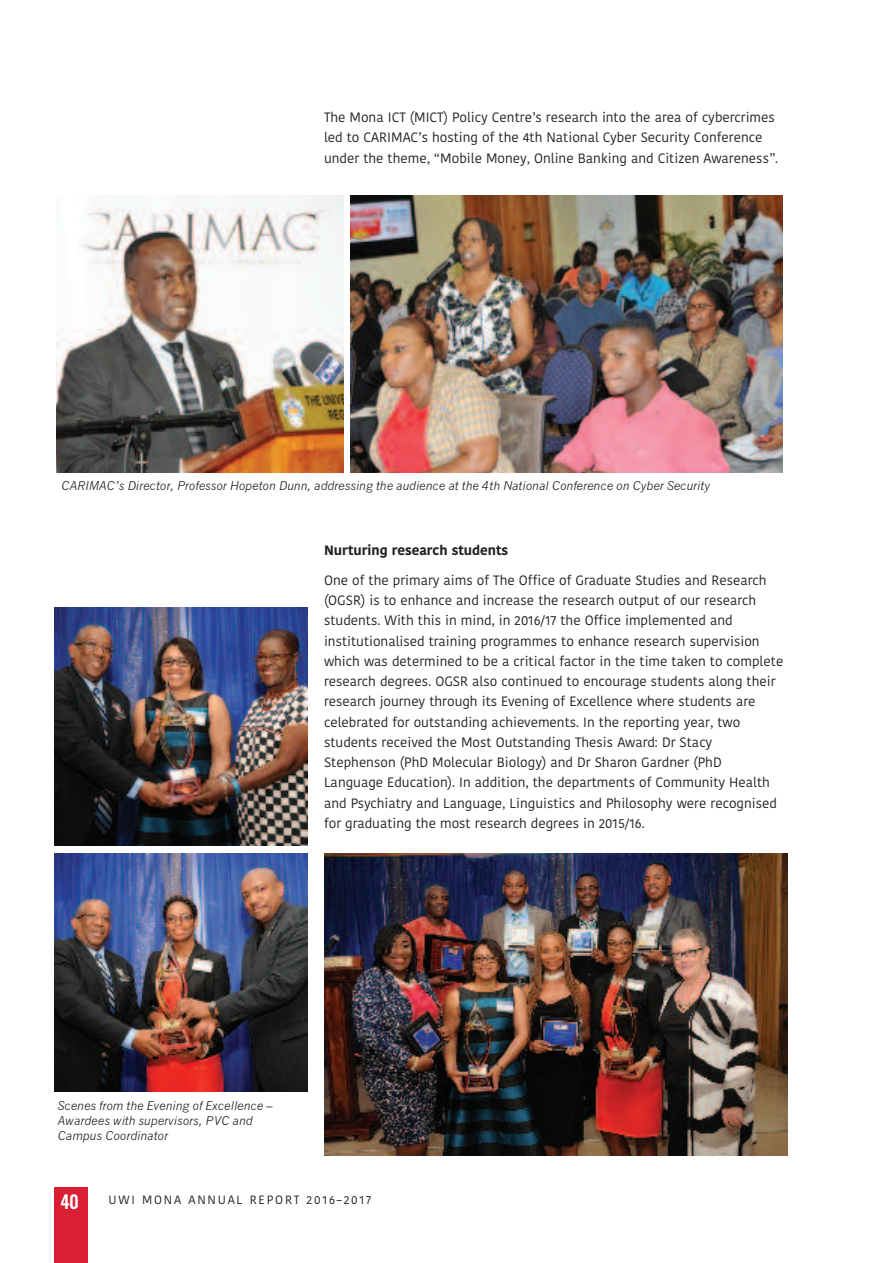
<style>
.page{position:relative;width:893px;height:1263px;background:#fff}
.page>*{position:absolute;margin:0;border:0;box-sizing:border-box;transform-origin:0 0}
.t1{font:500 18px "Oswald";color:#fff}
.t2{font:13.5px/20.2px "Kohinoor Telugu";color:#231f20}
.t3{font:700 13.5px "Kohinoor Telugu";color:#231f20}
.t4{font:italic 12px/15px "News Gothic";color:#231f20}
.t5{font:12px "Kohinoor Telugu";letter-spacing:.15em;color:#231f20}
</style>
<div class="page">
<div style="left:54px;top:1187px;width:34px;height:76px;background:#da1e33"></div>
<img style="left:57px;top:196px;width:286px;height:277px">
<img style="left:350px;top:196px;width:432px;height:277px">
<img style="left:324px;top:853px;width:463px;height:303px">
<img style="left:54px;top:608px;width:253px;height:238px">
<img style="left:54px;top:853px;width:253px;height:239px">
<p class="t2" style="left:324px;top:108px;width:456px">The Mona ICT (MICT) Policy Centre’s research into the area of cybercrimes led to CARIMAC’s hosting of the 4th National Cyber Security Conference under the theme, “Mobile Money, Online Banking and Citizen Awareness”.</p>
<p class="t4" style="left:61px;top:479px;width:650px">CARIMAC’s Director, Professor Hopeton Dunn, addressing the audience at the 4th National Conference on Cyber Security</p>
<p class="t3" style="left:324px;top:545px;width:186px">Nurturing research students</p>
<p class="t2" style="left:324px;top:571px;width:461px">One of the primary aims of The Office of Graduate Studies and Research (OGSR) is to enhance and increase the research output of our research students. With this in mind, in 2016/17 the Office implemented and institutionalised training programmes to enhance research supervision which was determined to be a critical factor in the time taken to complete research degrees. OGSR also continued to encourage students along their research journey through its Evening of Excellence where students are celebrated for outstanding achievements. In the reporting year, two students received the Most Outstanding Thesis Award: Dr Stacy Stephenson (PhD Molecular Biology) and Dr Sharon Gardner (PhD Language Education). In addition, the departments of Community Health and Psychiatry and Language, Linguistics and Philosophy were recognised for graduating the most research degrees in 2015/16.</p>
<p class="t4" style="left:58px;top:1098px;width:216px">Scenes from the Evening of Excellence –<br>Awardees with supervisors, PVC and<br>Campus Coordinator</p>
<h1 class="t1" style="left:60px;top:1192px;width:20px">40</h1>
<p class="t5" style="left:109px;top:1194px;width:264px">UWI MONA ANNUAL REPORT 2016–2017</p>
</div>
